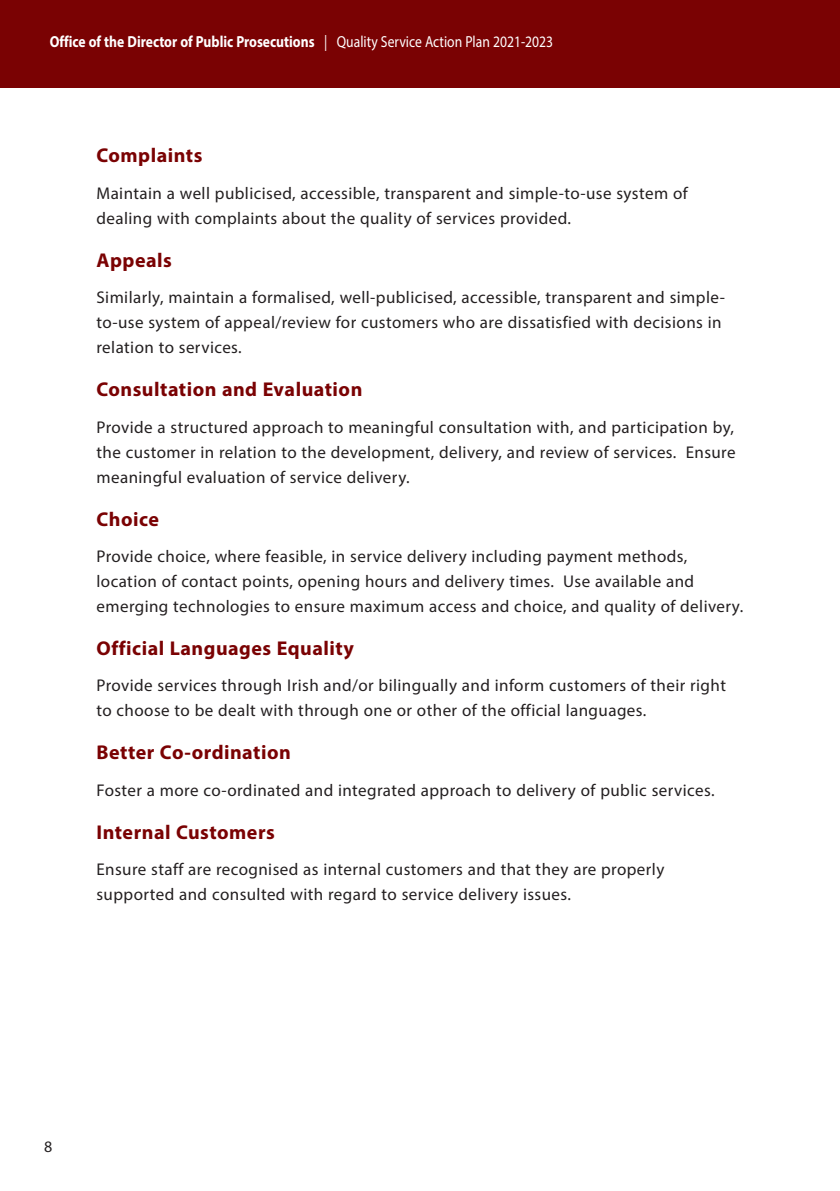
<style>
.page{position:relative;width:840px;height:1191px;background:#fff}
.page>*{position:absolute;margin:0;border:0;box-sizing:border-box;transform-origin:0 0}
.t1{font:700 20px "Myriad Pro";letter-spacing:.025em;color:#7a0203}
.t2{font:17px/25px "Myriad Pro";letter-spacing:.025em;color:#231f20}
.t3{font:700 16px "Myriad Pro";color:#fff;scale:.85 1}
.t4{font:16px "Myriad Pro";color:#231f20}
.s1{font-weight:400}
</style>
<div class="page">
<div style="left:0;top:0;width:839px;height:88px;background:#7a0203"></div>
<p class="t3" style="left:50px;top:31px;width:593px">Office of the Director of Public Prosecutions <span class="s1">| Quality Service Action Plan 2021-2023</span></p>
<p class="t1" style="left:96px;top:143px;width:107px">Complaints</p>
<p class="t2" style="left:96px;top:180px;width:592px">Maintain a well publicised, accessible, transparent and simple-to-use system of dealing with complaints about the quality of services provided.</p>
<p class="t1" style="left:96px;top:247px;width:77px">Appeals</p>
<p class="t2" style="left:96px;top:285px;width:629px">Similarly, maintain a formalised, well-publicised, accessible, transparent and simple&shy;to-use system of appeal/review for customers who are dissatisfied with decisions in relation to services.</p>
<p class="t1" style="left:96px;top:376px;width:267px">Consultation and Evaluation</p>
<p class="t2" style="left:96px;top:414px;width:640px;text-align:justify">Provide a structured approach to meaningful consultation with, and participation by, the customer in relation to the development, delivery, and review of services. Ensure meaningful evaluation of service delivery.</p>
<p class="t1" style="left:96px;top:506px;width:64px">Choice</p>
<p class="t2" style="left:96px;top:543px;width:647px">Provide choice, where feasible, in service delivery including payment methods, location of contact points, opening hours and delivery times. Use available and emerging technologies to ensure maximum access and choice, and quality of delivery.</p>
<p class="t1" style="left:96px;top:635px;width:259px">Official Languages Equality</p>
<p class="t2" style="left:96px;top:673px;width:630px">Provide services through Irish and/or bilingually and inform customers of their right to choose to be dealt with through one or other of the official languages.</p>
<p class="t1" style="left:96px;top:739px;width:196px">Better Co-ordination</p>
<p class="t2" style="left:96px;top:777px;width:619px">Foster a more co-ordinated and integrated approach to delivery of public services.</p>
<p class="t1" style="left:96px;top:819px;width:180px">Internal Customers</p>
<p class="t2" style="left:96px;top:856px;width:569px">Ensure staff are recognised as internal customers and that they are properly supported and consulted with regard to service delivery issues.</p>
<p class="t4" style="left:44px;top:1136px;width:10px">8</p>
</div>
